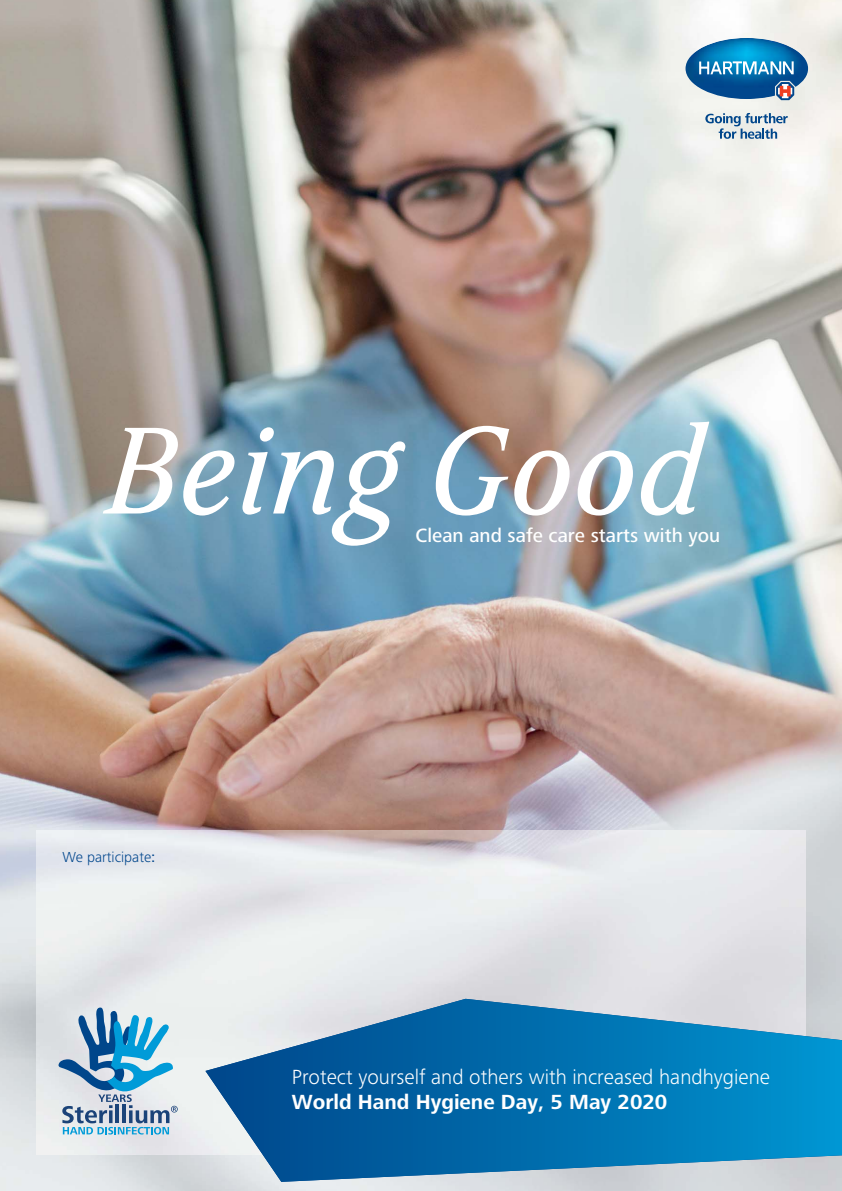
<style>
.page{position:relative;width:842px;height:1191px;background:#fff}
.page>*{position:absolute;margin:0;border:0;box-sizing:border-box;transform-origin:0 0}
.t1{font:italic 137px "FS Sally";color:#fff}
.t2{font:300 21.2px "Frutiger Next LTW1 G";color:#fff}
.t3{font:700 21.2px "Frutiger Next LTW1 G";color:#fff}
.t4{font:500 19.9px "Frutiger Next LTW1 G";color:#fff}
.t5{font:300 15px "Frutiger Next LTW1 G";color:#00468b}
.s1{font-weight:500}
</style>
<div class="page">
<img style="left:0;top:0;width:842px;height:1191px">
<img style="left:36px;top:830px;width:770px;height:324px">
<img style="left:685px;top:38px;width:123px;height:61px">
<svg style="left:699px;top:61px;width:95px;height:13px"></svg>
<svg style="left:776px;top:82px;width:18px;height:18px"></svg>
<svg style="left:705px;top:113px;width:83px;height:26px;background:#aec1d0"></svg>
<svg style="left:59px;top:1007px;width:119px;height:127px;background:#95bcd4"></svg>
<svg style="left:205px;top:998px;width:637px;height:183px;background:#3689ba"></svg>
<h1 class="t1" style="left:101px;top:422px;width:602px">Being Good</h1>
<p class="t4" style="left:416px;top:523px;width:306px">Clean and safe care starts with you</p>
<p class="t5" style="left:62px;top:850px;width:95px">We participate<span class="s1">:</span></p>
<p class="t2" style="left:292px;top:1069px;width:480px">Protect yourself and others with increased handhygiene</p>
<p class="t3" style="left:292px;top:1094px;width:377px">World Hand Hygiene Day, 5 May 2020</p>
</div>
